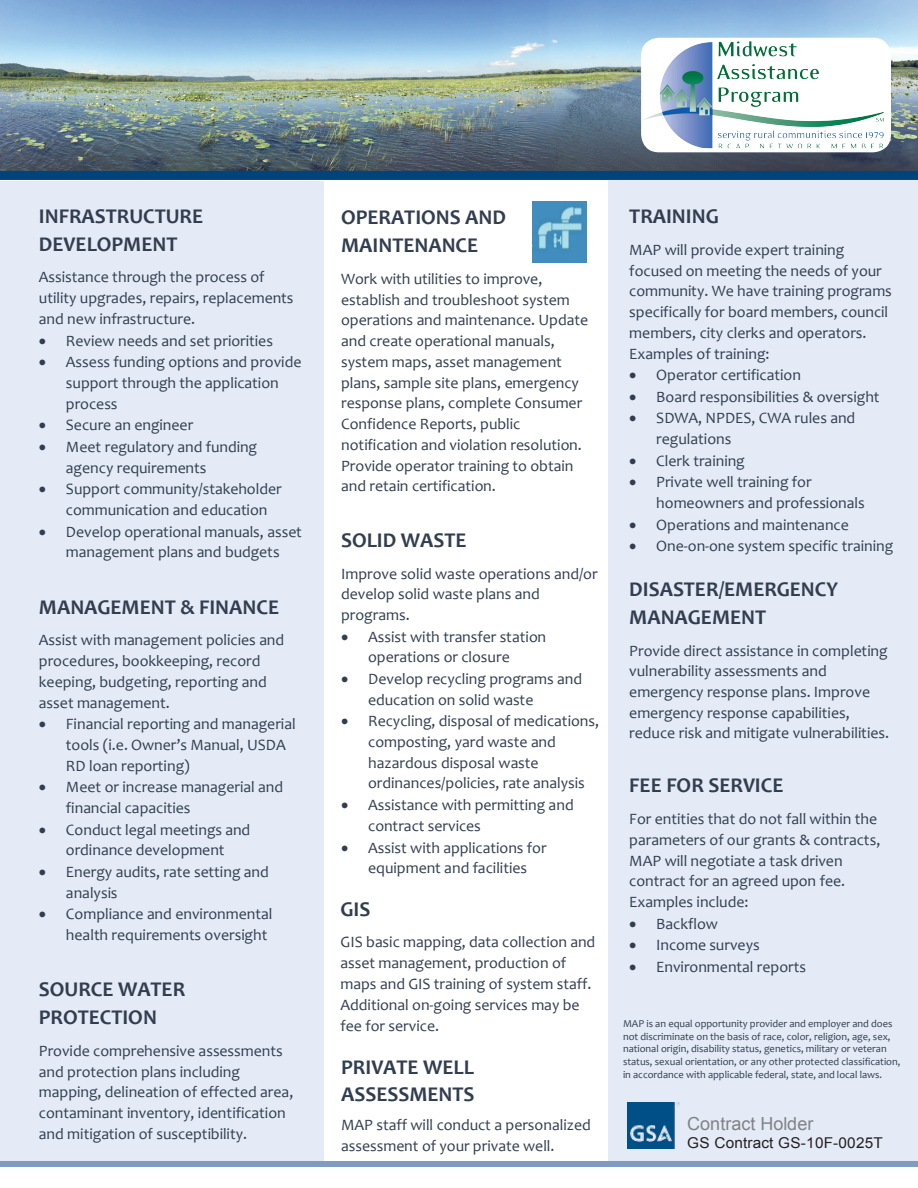
<style>
.page{position:relative;width:918px;height:1188px;background:#fff}
.page>*{position:absolute;margin:0;border:0;box-sizing:border-box;transform-origin:0 0}
.t1{font:700 21px/27.8px "Candara";color:#323e4f}
.t2{font:18px "Arial";letter-spacing:.005em;color:#808285}
.t3{font:15.9px/20.7px "Candara";color:#323e4f}
.t4{font:15px "Arial";letter-spacing:.015em;color:#231f20}
.t5{font:10.5px/12.6px "Candara";letter-spacing:-.005em;color:#313d4f}
</style>
<div class="page">
<img style="left:0;top:0;width:918px;height:171px">
<div style="left:0;top:182px;width:324px;height:979px;background:#e4ebf6"></div>
<div style="left:608px;top:180px;width:310px;height:981px;background:#e4ebf6"></div>
<img style="left:628px;top:1102px;width:52px;height:46px">
<img style="left:533px;top:202px;width:54px;height:60px">
<div style="left:0;top:1161px;width:918px;height:6px;background:#819abf"></div>
<div style="left:641px;top:38px;width:250px;height:114px;background:#fff;border-radius:18px"></div>
<img style="left:641px;top:41px;width:243px;height:107px">
<div style="left:0;top:171px;width:918px;height:9px;background:#00447b"></div>
<p class="t1" style="left:39px;top:202px;width:166px">INFRASTRUCTURE<br>DEVELOPMENT</p>
<p class="t3" style="left:39px;top:267px;width:256px">Assistance through the process of utility upgrades, repairs, replacements and new infrastructure.</p>
<p class="t3" style="left:39px;top:330px;width:236px">• Review needs and set priorities</p>
<p class="t3" style="left:66px;top:352px;width:237px;text-indent:-27px">• Assess funding options and provide support through the application process</p>
<p class="t3" style="left:39px;top:415px;width:156px">• Secure an engineer</p>
<p class="t3" style="left:66px;top:436px;width:193px;text-indent:-27px">• Meet regulatory and funding agency requirements</p>
<p class="t3" style="left:66px;top:479px;width:217px;text-indent:-27px">• Support community/stakeholder communication and education</p>
<p class="t3" style="left:39px;top:521px;width:265px;text-align:center">• Develop operational manuals, asset management plans and budgets</p>
<p class="t1" style="left:39px;top:593px;width:242px">MANAGEMENT &amp; FINANCE</p>
<p class="t3" style="left:39px;top:630px;width:247px">Assist with management policies and procedures, bookkeeping, record keeping, budgeting, reporting and asset management.</p>
<p class="t3" style="left:66px;top:713px;width:231px;text-indent:-27px">• Financial reporting and managerial tools (i.e. Owner’s Manual, USDA<br>RD loan reporting)</p>
<p class="t3" style="left:66px;top:777px;width:219px;text-indent:-27px">• Meet or increase managerial and financial capacities</p>
<p class="t3" style="left:39px;top:819px;width:213px;text-align:center">• Conduct legal meetings and ordinance development</p>
<p class="t3" style="left:66px;top:861px;width:204px;text-indent:-27px">• Energy audits, rate setting and analysis</p>
<p class="t3" style="left:66px;top:904px;width:208px;text-indent:-27px">• Compliance and environmental health requirements oversight</p>
<p class="t1" style="left:39px;top:976px;width:148px">SOURCE WATER<br>PROTECTION</p>
<p class="t3" style="left:39px;top:1040px;width:256px">Provide comprehensive assessments and protection plans including mapping, delineation of effected area, contaminant inventory, identification and mitigation of susceptibility.</p>
<p class="t1" style="left:341px;top:204px;width:167px">OPERATIONS AND<br>MAINTENANCE</p>
<p class="t3" style="left:341px;top:268px;width:249px">Work with utilities to improve, establish and troubleshoot system operations and maintenance. Update and create operational manuals, system maps, asset management plans, sample site plans, emergency response plans, complete Consumer Confidence Reports, public notification and violation resolution.<br>Provide operator training to obtain and retain certification.</p>
<p class="t1" style="left:341px;top:526px;width:127px">SOLID WASTE</p>
<p class="t3" style="left:341px;top:563px;width:258px">Improve solid waste operations and/or develop solid waste plans and programs.</p>
<p class="t3" style="left:341px;top:626px;width:207px;text-align:center">• Assist with transfer station operations or closure</p>
<p class="t3" style="left:368px;top:668px;width:216px;text-indent:-27px">• Develop recycling programs and education on solid waste</p>
<p class="t3" style="left:368px;top:711px;width:232px;text-indent:-27px">• Recycling, disposal of medications, composting, yard waste and hazardous disposal waste ordinances/policies, rate analysis</p>
<p class="t3" style="left:368px;top:795px;width:207px;text-indent:-27px">• Assistance with permitting and contract services</p>
<p class="t3" style="left:341px;top:837px;width:207px;text-align:center">• Assist with applications for equipment and facilities</p>
<p class="t1" style="left:341px;top:895px;width:32px">GIS</p>
<p class="t3" style="left:341px;top:932px;width:256px">GIS basic mapping, data collection and asset management, production of maps and GIS training of system staff.<br>Additional on-going services may be fee for service.</p>
<p class="t1" style="left:341px;top:1053px;width:135px">PRIVATE WELL<br>ASSESSMENTS</p>
<p class="t3" style="left:341px;top:1115px;width:251px">MAP staff will conduct a personalized assessment of your private well.</p>
<p class="t1" style="left:629px;top:202px;width:91px">TRAINING</p>
<p class="t3" style="left:629px;top:239px;width:264px">MAP will provide expert training focused on meeting the needs of your community. We have training programs specifically for board members, council members, city clerks and operators.<br>Examples of training:</p>
<p class="t3" style="left:629px;top:365px;width:173px">• Operator certification</p>
<p class="t3" style="left:629px;top:386px;width:252px">• Board responsibilities &amp; oversight</p>
<p class="t3" style="left:656px;top:408px;width:200px;text-indent:-27px">• SDWA, NPDES, CWA rules and regulations</p>
<p class="t3" style="left:629px;top:450px;width:117px">• Clerk training</p>
<p class="t3" style="left:656px;top:472px;width:210px;text-indent:-27px">• Private well training for homeowners and professionals</p>
<p class="t3" style="left:629px;top:514px;width:221px">• Operations and maintenance</p>
<p class="t3" style="left:629px;top:536px;width:265px">• One-on-one system specific training</p>
<p class="t1" style="left:629px;top:575px;width:210px">DISASTER/EMERGENCY<br>MANAGEMENT</p>
<p class="t3" style="left:629px;top:640px;width:261px">Provide direct assistance in completing vulnerability assessments and emergency response plans. Improve emergency response capabilities, reduce risk and mitigate vulnerabilities.</p>
<p class="t1" style="left:629px;top:771px;width:156px">FEE FOR SERVICE</p>
<p class="t3" style="left:629px;top:808px;width:253px">For entities that do not fall within the parameters of our grants &amp; contracts,<br>MAP will negotiate a task driven contract for an agreed upon fee.<br>Examples include:</p>
<p class="t3" style="left:629px;top:913px;width:90px">• Backflow</p>
<p class="t3" style="left:629px;top:935px;width:132px">• Income surveys</p>
<p class="t3" style="left:629px;top:956px;width:178px">• Environmental reports</p>
<p class="t5" style="left:623px;top:1017px;width:279px">MAP is an equal opportunity provider and employer and does not discriminate on the basis of race, color, religion, age, sex, national origin, disability status, genetics, military or veteran status, sexual orientation, or any other protected classification, in accordance with applicable federal, state, and local laws.</p>
<p class="t2" style="left:687px;top:1111px;width:128px">Contract Holder</p>
<p class="t4" style="left:687px;top:1133px;width:197px">GS Contract GS-10F-0025T</p>
</div>
